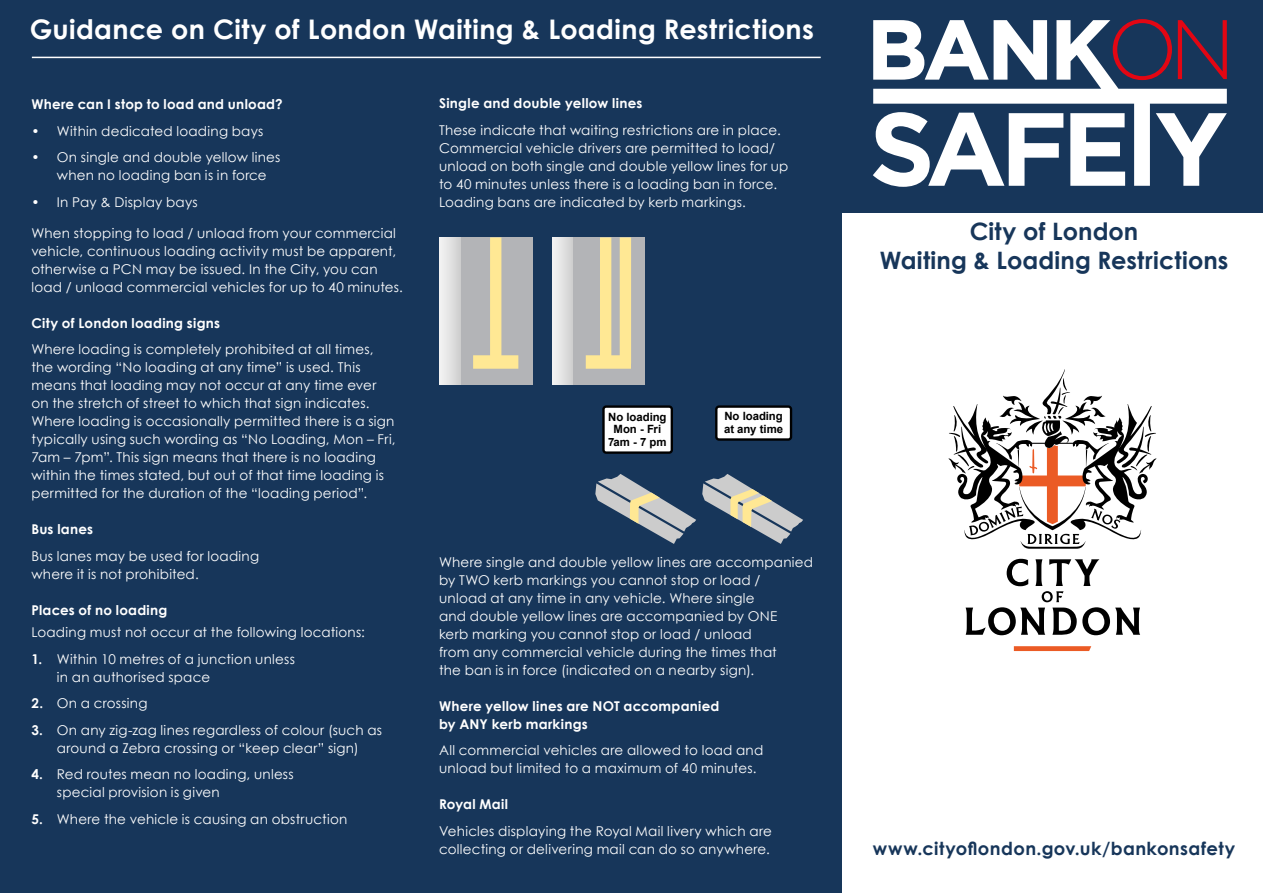
<style>
.page{position:relative;width:1263px;height:893px;background:#fff}
.page>*{position:absolute;margin:0;border:0;box-sizing:border-box;transform-origin:0 0}
.t1{font:700 27px "Century Gothic";letter-spacing:.015em;color:#fff}
.t2{font:700 24px "Century Gothic";letter-spacing:.005em;color:#17365a}
.t3{font:700 18px "Century Gothic";letter-spacing:.025em;color:#17365a}
.t4{font:13.5px/18px "Century Gothic";letter-spacing:.015em;color:#fff}
.t5{font:700 13.5px/18px "Century Gothic";letter-spacing:.015em;color:#fff}
.t6{font:700 11.4px/12.3px "Arial";letter-spacing:-.005em;color:#000}
.s1{font-weight:700}
</style>
<div class="page">
<div style="left:842px;top:0;width:421px;height:213px;background:#17365a"></div>
<div style="left:0;top:0;width:842px;height:893px;background:#17365a"></div>
<div style="left:716px;top:407px;width:75px;height:32px;background:#fff;border-radius:3px"></div>
<div style="left:715px;top:405px;width:77px;height:36px;border:2px solid #000;border-radius:3px"></div>
<div style="left:603px;top:407px;width:69px;height:46px;background:#fff;border-radius:3px"></div>
<div style="left:602px;top:405px;width:71px;height:49px;border:2px solid #000;border-radius:3px"></div>
<svg style="left:595px;top:474px;width:101px;height:70px"></svg>
<svg style="left:702px;top:474px;width:101px;height:70px"></svg>
<div style="left:460px;top:237px;width:72px;height:147px;background:#b3b4b7"></div>
<div style="left:440px;top:237px;width:20px;height:147px;background:linear-gradient(to right,#f4f4f4,#d2d2d2)"></div>
<div style="left:490px;top:237px;width:11px;height:127px;background:#ffe894"></div>
<div style="left:473px;top:355px;width:45px;height:14px;background:#ffe894"></div>
<div style="left:572px;top:237px;width:73px;height:147px;background:#b3b4b7"></div>
<svg style="left:552px;top:237px;width:21px;height:147px;background:#e2e2e2"></svg>
<div style="left:620px;top:237px;width:11px;height:127px;background:#ffe894"></div>
<div style="left:600px;top:237px;width:11px;height:127px;background:#ffe894"></div>
<div style="left:586px;top:355px;width:45px;height:14px;background:#ffe894"></div>
<svg style="left:1014px;top:646px;width:77px;height:5px"></svg>
<svg style="left:966px;top:559px;width:174px;height:76px"></svg>
<svg style="left:948px;top:369px;width:209px;height:180px"></svg>
<svg style="left:873px;top:20px;width:354px;height:166px"></svg>
<hr style="left:32px;top:57px;width:789px;height:1px;background:#fff">
<p class="t1" style="left:30px;top:9px;width:786px">Guidance on City of London Waiting &amp; Loading Restrictions</p>
<p class="t5" style="left:31px;top:95px;width:253px">Where can I stop to load and unload?</p>
<p class="t4" style="left:31px;top:122px;width:234px">• Within dedicated loading bays</p>
<p class="t4" style="left:57px;top:148px;width:225px;text-indent:-25px">• On single and double yellow lines when no loading ban is in force</p>
<p class="t4" style="left:31px;top:193px;width:168px">• In Pay &amp; Display bays</p>
<p class="t4" style="left:31px;top:224px;width:373px">When stopping to load / unload from your commercial vehicle, continuous loading activity must be apparent, otherwise a PCN may be issued. In the City, you can load / unload commercial vehicles for up to 40 minutes.</p>
<p class="t5" style="left:31px;top:313px;width:190px">City of London loading signs</p>
<p class="t4" style="left:31px;top:340px;width:366px">Where loading is completely prohibited at all times, the wording “No loading at any time” is used. This means that loading may not occur at any time ever on the stretch of street to which that sign indicates.<br>Where loading is occasionally permitted there is a sign typically using such wording as “No Loading, Mon – Fri, 7am – 7pm”. This sign means that there is no loading within the times stated, but out of that time loading is permitted for the duration of the “loading period”.</p>
<p class="t5" style="left:31px;top:520px;width:63px">Bus lanes</p>
<p class="t4" style="left:31px;top:547px;width:229px">Bus lanes may be used for loading where it is not prohibited.</p>
<p class="t5" style="left:31px;top:600px;width:138px">Places of no loading</p>
<p class="t4" style="left:31px;top:623px;width:335px">Loading must not occur at the following locations:</p>
<p class="t4" style="left:57px;top:649px;width:240px;text-indent:-25px"><span class="s1">1.</span> Within 10 metres of a junction unless in an authorised space</p>
<p class="t4" style="left:31px;top:694px;width:118px"><span class="s1">2.</span> On a crossing</p>
<p class="t4" style="left:31px;top:720px;width:352px;text-align:center"><span class="s1">3.</span> On any zig-zag lines regardless of colour (such as around a Zebra crossing or “keep clear” sign)</p>
<p class="t4" style="left:57px;top:765px;width:238px;text-indent:-25px"><span class="s1">4.</span> Red routes mean no loading, unless special provision is given</p>
<p class="t4" style="left:31px;top:809px;width:317px"><span class="s1">5.</span> Where the vehicle is causing an obstruction</p>
<p class="t5" style="left:439px;top:94px;width:205px">Single and double yellow lines</p>
<p class="t4" style="left:439px;top:121px;width:351px">These indicate that waiting restrictions are in place.<br>Commercial vehicle drivers are permitted to load/ unload on both single and double yellow lines for up to 40 minutes unless there is a loading ban in force.<br>Loading bans are indicated by kerb markings.</p>
<p class="t6" style="left:608px;top:411px;width:60px;text-align:center">No loading<br>Mon - Fri<br>7am - 7 pm</p>
<p class="t6" style="left:724px;top:411px;width:61px">No loading at any time</p>
<p class="t4" style="left:439px;top:553px;width:375px">Where single and double yellow lines are accompanied by TWO kerb markings you cannot stop or load /<br>unload at any time in any vehicle. Where single<br>and double yellow lines are accompanied by ONE<br>kerb marking you cannot stop or load / unload<br>from any commercial vehicle during the times that<br>the ban is in force (indicated on a nearby sign).</p>
<p class="t5" style="left:439px;top:696px;width:282px">Where yellow lines are NOT accompanied by ANY kerb markings</p>
<p class="t4" style="left:439px;top:741px;width:326px">All commercial vehicles are allowed to load and unload but limited to a maximum of 40 minutes.</p>
<p class="t5" style="left:439px;top:795px;width:70px">Royal Mail</p>
<p class="t4" style="left:439px;top:822px;width:334px">Vehicles displaying the Royal Mail livery which are collecting or delivering mail can do so anywhere.</p>
<p class="t2" style="left:970px;top:213px;width:170px">City of London</p>
<p class="t2" style="left:880px;top:242px;width:350px">Waiting &amp; Loading Restrictions</p>
<p class="t3" style="left:873px;top:835px;width:364px">www.cityoflondon.gov.uk/bankonsafety</p>
</div>
